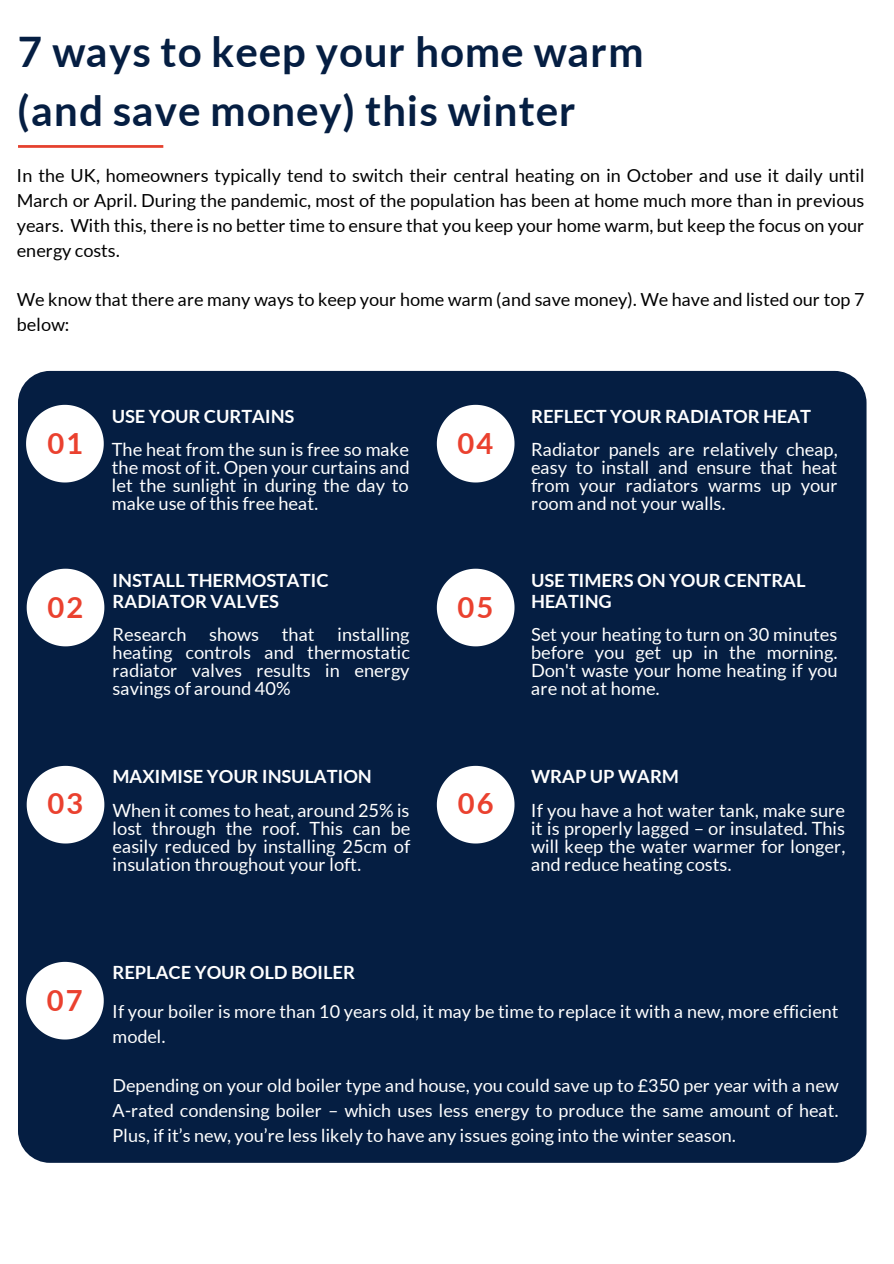
<style>
.page{position:relative;width:894px;height:1264px;background:#fff}
.page>*{position:absolute;margin:0;border:0;box-sizing:border-box;transform-origin:0 0}
.t1{font:700 42px "Lato";letter-spacing:.025em;color:#051e42}
.t2{font:700 29.1px "Lato";letter-spacing:.07em;color:#ea412f}
.t3{font:18.15px/18px "Lato";color:#fff;text-align:justify}
.t4{font:700 18.15px/21.5px "Lato";letter-spacing:-.005em;color:#fff}
.t5{font:18px/24.8px "Lato";color:#000;text-align:justify}
.t6{font:18px/24.8px "Lato";color:#fff}
</style>
<div class="page">
<svg style="left:18px;top:145px;width:145px;height:3px"></svg>
<div style="left:18px;top:371px;width:848px;height:791px;background:#051e42;border-radius:32px"></div>
<svg style="left:26px;top:405px;width:78px;height:77px"></svg>
<svg style="left:436px;top:405px;width:78px;height:77px"></svg>
<svg style="left:27px;top:568px;width:77px;height:78px"></svg>
<svg style="left:436px;top:568px;width:78px;height:78px"></svg>
<svg style="left:27px;top:765px;width:77px;height:78px"></svg>
<svg style="left:436px;top:765px;width:78px;height:78px"></svg>
<svg style="left:26px;top:961px;width:78px;height:78px"></svg>
<p class="t1" style="left:18px;top:21px;width:627px">7 ways to keep your home warm</p>
<p class="t1" style="left:18px;top:79px;width:558px">(and save money) this winter</p>
<p class="t5" style="left:17px;top:162px;width:848px">In the UK, homeowners typically tend to switch their central heating on in October and use it daily until March or April. During the pandemic, most of the population has been at home much more than in previous years. With this, there is no better time to ensure that you keep your home warm, but keep the focus on your energy costs.</p>
<p class="t5" style="left:17px;top:286px;width:848px">We know that there are many ways to keep your home warm (and save money). We have and listed our top 7 below:</p>
<p class="t4" style="left:112px;top:405px;width:184px">USE YOUR CURTAINS</p>
<p class="t4" style="left:531px;top:405px;width:281px">REFLECT YOUR RADIATOR HEAT</p>
<p class="t2" style="left:48px;top:422px;width:37px">01</p>
<p class="t3" style="left:531px;top:439px;width:308px">Radiator panels are relatively cheap, easy to install and ensure that heat from your radiators warms up your room and not your walls.</p>
<p class="t2" style="left:457px;top:422px;width:37px">04</p>
<p class="t3" style="left:112px;top:439px;width:299px">The heat from the sun is free so make the most of it. Open your curtains and let the sunlight in during the day to make use of this free heat.</p>
<p class="t4" style="left:113px;top:568px;width:217px">INSTALL THERMOSTATIC<br>RADIATOR VALVES</p>
<p class="t2" style="left:48px;top:585px;width:37px">02</p>
<p class="t2" style="left:457px;top:585px;width:37px">05</p>
<p class="t3" style="left:113px;top:624px;width:299px;text-indent:225px">installing heating controls and thermostatic radiator valves results in energy savings of around 40%</p>
<p class="t3" style="left:113px;top:624px;width:203px">Research shows that</p>
<p class="t4" style="left:113px;top:765px;width:261px">MAXIMISE YOUR INSULATION</p>
<p class="t2" style="left:48px;top:781px;width:37px">03</p>
<p class="t2" style="left:457px;top:781px;width:37px">06</p>
<p class="t3" style="left:113px;top:800px;width:299px">When it comes to heat, around 25% is lost through the roof. This can be easily reduced by installing 25cm of insulation throughout your loft.</p>
<p class="t4" style="left:112px;top:961px;width:243px">REPLACE YOUR OLD BOILER</p>
<p class="t4" style="left:531px;top:568px;width:276px">USE TIMERS ON YOUR CENTRAL<br>HEATING</p>
<p class="t3" style="left:531px;top:624px;width:308px">Set your heating to turn on 30 minutes before you get up in the morning.<br>Don't waste your home heating if you are not at home.</p>
<p class="t4" style="left:531px;top:765px;width:149px">WRAP UP WARM</p>
<p class="t3" style="left:531px;top:800px;width:316px">If you have a hot water tank, make sure it is properly lagged – or insulated. This will keep the water warmer for longer, and reduce heating costs.</p>
<p class="t2" style="left:47px;top:979px;width:37px">07</p>
<p class="t6" style="left:113px;top:998px;width:727px">If your boiler is more than 10 years old, it may be time to replace it with a new, more efficient model.</p>
<p class="t6" style="left:113px;top:1072px;width:727px;text-align:justify">Depending on your old boiler type and house, you could save up to £350 per year with a new A-rated condensing boiler – which uses less energy to produce the same amount of heat.<br>Plus, if it’s new, you’re less likely to have any issues going into the winter season.</p>
</div>
